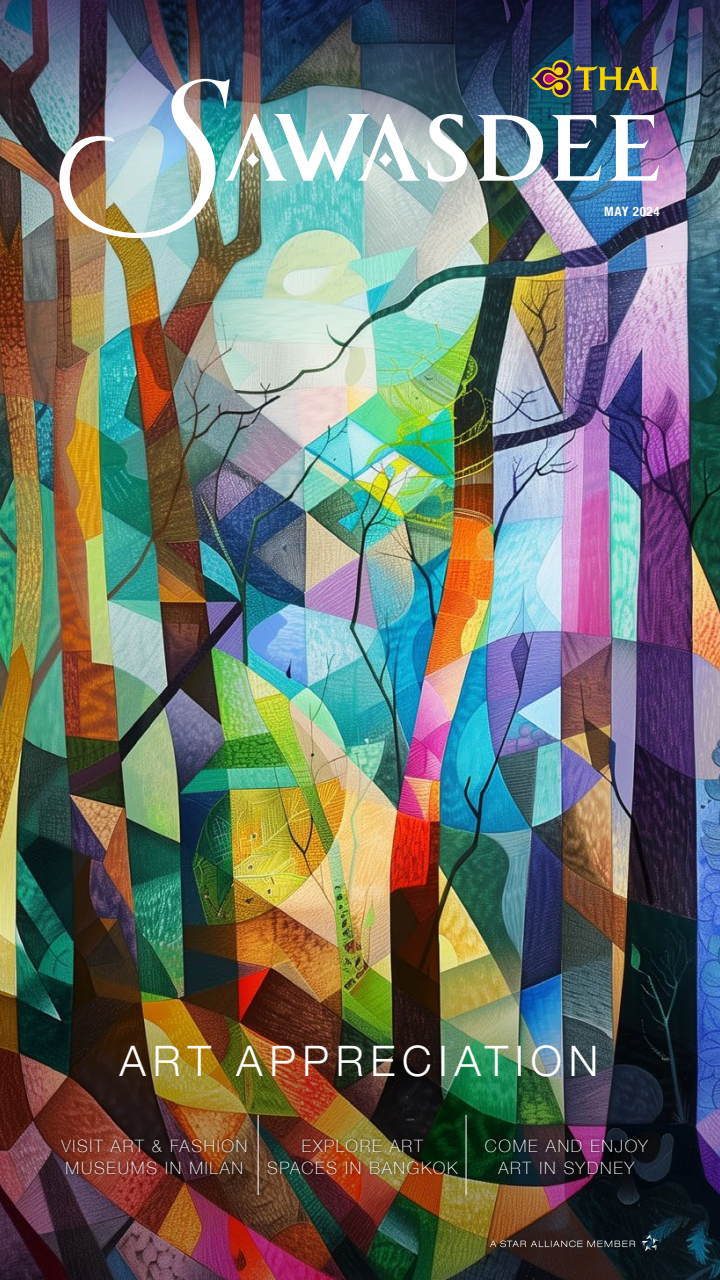
<style>
.page{position:relative;width:720px;height:1280px;background:#fff}
.page>*{position:absolute;margin:0;border:0;box-sizing:border-box;transform-origin:0 0}
.t1{font:300 42px "Helvetica Neue";letter-spacing:.16em;color:#fff}
.t2{font:100 17px/22px "Helvetica Neue";letter-spacing:.1em;color:#fff;text-align:center}
.t3{font:700 condensed 13px "Helvetica Neue";letter-spacing:.05em;color:#fff}
</style>
<div class="page">
<img style="left:0;top:168px;width:720px;height:710px">
<img style="left:0;top:878px;width:720px;height:402px">
<img style="left:0;top:0;width:720px;height:168px">
<svg style="left:427px;top:114px;width:40px;height:68px"></svg>
<img style="left:51px;top:79px;width:369px;height:167px">
<svg style="left:477px;top:115px;width:66px;height:66px"></svg>
<svg style="left:551px;top:115px;width:50px;height:66px"></svg>
<img style="left:609px;top:115px;width:50px;height:66px">
<img style="left:531px;top:60px;width:127px;height:37px">
<svg style="left:642px;top:1235px;width:17px;height:16px"></svg>
<svg style="left:490px;top:1241px;width:145px;height:6px"></svg>
<img style="left:29px;top:971px;width:662px;height:256px">
<div style="left:59px;top:1137px;width:191px;height:40px;background:#000;opacity:.55"></div>
<hr style="left:258px;top:1115px;width:1px;height:80px;background:#fff">
<hr style="left:466px;top:1115px;width:1px;height:80px;background:#fff">
<div style="left:266px;top:1137px;width:196px;height:40px;background:#000;opacity:.55"></div>
<div style="left:483px;top:1137px;width:169px;height:40px;background:#000;opacity:.55"></div>
<p class="t3" style="left:604px;top:200px;width:57px">MAY 2024</p>
<h1 class="t1" style="left:120px;top:1027px;width:480px">ART APPRECIATION</h1>
<p class="t2" style="left:61px;top:1134px;width:187px;text-align:left">VISIT ART &amp; FASHION<br>MUSEUMS IN MILAN</p>
<p class="t2" style="left:267px;top:1134px;width:192px">EXPLORE ART<br>SPACES IN BANGKOK</p>
<p class="t2" style="left:485px;top:1134px;width:165px">COME AND ENJOY<br>ART IN SYDNEY</p>
</div>
